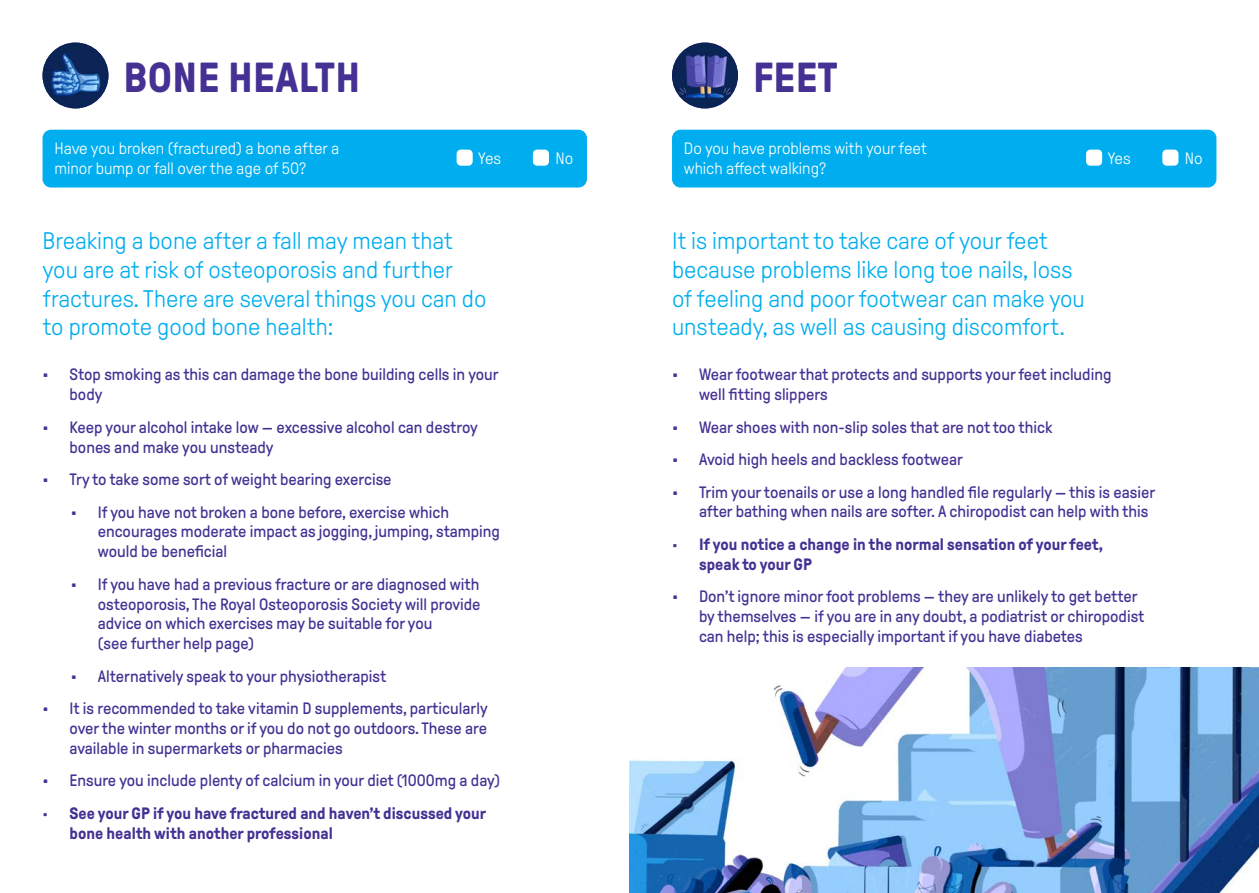
<style>
.page{position:relative;width:1259px;height:893px;background:#fff}
.page>*{position:absolute;margin:0;border:0;box-sizing:border-box;transform-origin:0 0}
.t1{font:700 42px "GT Pressura";letter-spacing:.01em;color:#443193}
.t2{font:300 24px/28.8px "GT Pressura";color:#00aeef}
.t3{font:16.5px/19.8px "GT Pressura";color:#443193}
.t4{font:700 16.5px/19.8px "GT Pressura";color:#443193}
.t5{font:300 16.5px/19.8px "GT Pressura";color:#fff}
</style>
<div class="page">
<div style="left:43px;top:130px;width:544px;height:58px;background:#00aeef;border-radius:9px"></div>
<div style="left:456px;top:150px;width:17px;height:16px;background:#fff;border-radius:4px"></div>
<div style="left:533px;top:150px;width:16px;height:16px;background:#fff;border-radius:4px"></div>
<div style="left:672px;top:130px;width:544px;height:58px;background:#00aeef;border-radius:9px"></div>
<div style="left:1086px;top:150px;width:16px;height:16px;background:#fff;border-radius:4px"></div>
<div style="left:1162px;top:150px;width:16px;height:16px;background:#fff;border-radius:4px"></div>
<img style="left:629px;top:668px;width:630px;height:225px">
<img style="left:43px;top:43px;width:65px;height:65px;border-radius:33px">
<img style="left:672px;top:43px;width:66px;height:65px;border-radius:33px">
<p class="t1" style="left:124px;top:55px;width:238px">BONE HEALTH</p>
<p class="t1" style="left:753px;top:55px;width:86px">FEET</p>
<p class="t5" style="left:54px;top:139px;width:286px">Have you broken (fractured) a bone after a minor bump or fall over the age of 50?</p>
<p class="t5" style="left:478px;top:149px;width:24px">Yes</p>
<p class="t5" style="left:555px;top:149px;width:19px">No</p>
<p class="t5" style="left:1107px;top:149px;width:24px">Yes</p>
<p class="t5" style="left:1184px;top:149px;width:19px">No</p>
<p class="t5" style="left:684px;top:139px;width:245px">Do you have problems with your feet which affect walking?</p>
<p class="t2" style="left:43px;top:227px;width:445px">Breaking a bone after a fall may mean that you are at risk of osteoporosis and further fractures. There are several things you can do to promote good bone health:</p>
<p class="t3" style="left:70px;top:365px;width:431px;text-indent:-27px">• Stop smoking as this can damage the bone building cells in your body</p>
<p class="t3" style="left:70px;top:417px;width:410px;text-indent:-27px">• Keep your alcohol intake low — excessive alcohol can destroy bones and make you unsteady</p>
<p class="t3" style="left:43px;top:470px;width:350px">• Try to take some sort of weight bearing exercise</p>
<p class="t3" style="left:98px;top:502px;width:403px;text-indent:-27px">• If you have not broken a bone before, exercise which encourages moderate impact as jogging, jumping, stamping would be beneficial</p>
<p class="t3" style="left:98px;top:574px;width:384px;text-indent:-27px">• If you have had a previous fracture or are diagnosed with osteoporosis, The Royal Osteoporosis Society will provide advice on which exercises may be suitable for you<br>(see further help page)</p>
<p class="t3" style="left:71px;top:666px;width:317px">• Alternatively speak to your physiotherapist</p>
<p class="t3" style="left:70px;top:699px;width:420px;text-align:justify;text-indent:-27px">• It is recommended to take vitamin D supplements, particularly over the winter months or if you do not go outdoors. These are available in supermarkets or pharmacies</p>
<p class="t3" style="left:43px;top:771px;width:459px">• Ensure you include plenty of calcium in your diet (1000mg a day)</p>
<p class="t4" style="left:70px;top:804px;width:418px;text-indent:-27px">• See your GP if you have fractured and haven’t discussed your bone health with another professional</p>
<p class="t2" style="left:672px;top:227px;width:414px">It is important to take care of your feet because problems like long toe nails, loss of feeling and poor footwear can make you unsteady, as well as causing discomfort.</p>
<p class="t3" style="left:699px;top:365px;width:414px;text-indent:-27px">• Wear footwear that protects and supports your feet including well fitting slippers</p>
<p class="t3" style="left:672px;top:417px;width:382px">• Wear shoes with non-slip soles that are not too thick</p>
<p class="t3" style="left:672px;top:450px;width:293px">• Avoid high heels and backless footwear</p>
<p class="t3" style="left:699px;top:482px;width:458px;text-indent:-27px">• Trim your toenails or use a long handled file regularly — this is easier after bathing when nails are softer. A chiropodist can help with this</p>
<p class="t4" style="left:699px;top:535px;width:405px;text-indent:-27px">• If you notice a change in the normal sensation of your feet, speak to your GP</p>
<p class="t3" style="left:699px;top:587px;width:447px;text-indent:-27px">• Don’t ignore minor foot problems — they are unlikely to get better by themselves — if you are in any doubt, a podiatrist or chiropodist can help; this is especially important if you have diabetes</p>
</div>
